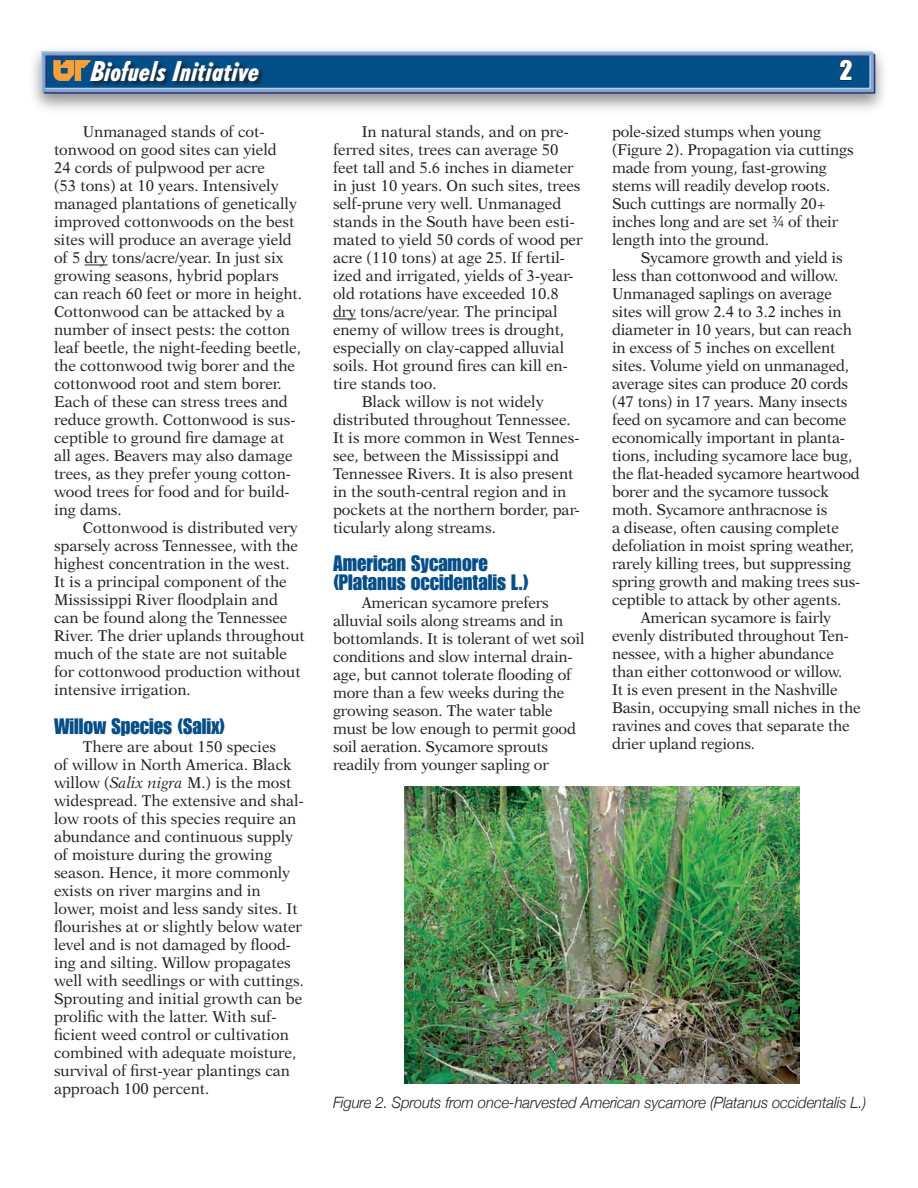
<style>
.page{position:relative;width:918px;height:1188px;background:#fff}
.page>*{position:absolute;margin:0;border:0;box-sizing:border-box;transform-origin:0 0}
.t1{font:27.75px "Impact LT Std";color:#fff}
.t2{font:italic 800 condensed 27px "Tempo Std";color:#fff}
.subhead{font:21.9px "Impact LT Std";color:#054e87;scale:.96 1}
.Heading_1{font:21.9px "Impact LT Std";color:#054e87;scale:.96 1}
.text{font:15.6px/18px "New Aster LT Std";color:#231f20;scale:.96 1}
.cutline{font:italic 300 15.6px "Helvetica Neue";letter-spacing:-.01em;color:#231f20;scale:.96 1}
.s1{font-style:italic}
</style>
<div class="page">
<div style="left:25px;top:43px;width:866px;height:74px;background:#231f20;opacity:.5"></div>
<div style="left:44px;top:54px;width:828px;height:37px;background:#004f89"></div>
<div style="left:44px;top:54px;width:831px;height:40px;border:3px solid #303379"></div>
<div style="left:41px;top:51px;width:831px;height:40px;border:3px solid #bbcde2"></div>
<div style="left:42px;top:52px;width:832px;height:40px;border:3px solid #7da6d0"></div>
<svg style="left:839px;top:59px;width:14px;height:22px"></svg>
<div style="left:90px;top:60px;width:175px;height:28px;background:#231f20;opacity:.75"></div>
<svg style="left:54px;top:61px;width:36px;height:20px"></svg>
<svg style="left:85px;top:265px;width:23px;height:1px"></svg>
<svg style="left:333px;top:319px;width:23px;height:1px"></svg>
<img style="left:405px;top:787px;width:394px;height:297px">
<p class="t2" style="left:91px;top:54px;width:170px">Biofuels Initiative</p>
<p class="t1" style="left:839px;top:54px;width:15px">2</p>
<p class="text" style="left:54px;top:123px;width:260px;text-indent:29px">Unmanaged stands of cot&shy;tonwood on good sites can yield<br>24 cords of pulpwood per acre<br>(53 tons) at 10 years. Intensively managed plantations of genetically improved cottonwoods on the best sites will produce an average yield of 5 dry tons/acre/year. In just six growing seasons, hybrid poplars can reach 60 feet or more in height.<br>Cottonwood can be attacked by a number of insect pests: the cotton leaf beetle, the night-feeding beetle, the cottonwood twig borer and the cottonwood root and stem borer.<br>Each of these can stress trees and reduce growth. Cottonwood is sus&shy;ceptible to ground fire damage at all ages. Beavers may also damage trees, as they prefer young cotton&shy;wood trees for food and for build&shy;ing dams.</p>
<p class="text" style="left:54px;top:519px;width:263px;text-indent:29px">Cottonwood is distributed very sparsely across Tennessee, with the highest concentration in the west.<br>It is a principal component of the Mississippi River floodplain and can be found along the Tennessee River. The drier uplands throughout much of the state are not suitable for cottonwood production without intensive irrigation.</p>
<p class="Heading_1" style="left:54px;top:714px;width:180px">Willow Species (Salix)</p>
<p class="text" style="left:54px;top:738px;width:262px;text-indent:29px">There are about 150 species<br>of willow in North America. Black willow (<span class="s1">Salix nigra</span> M.) is the most widespread. The extensive and shal&shy;low roots of this species require an abundance and continuous supply of moisture during the growing season. Hence, it more commonly exists on river margins and in lower, moist and less sandy sites. It flourishes at or slightly below water level and is not damaged by flood&shy;ing and silting. Willow propagates well with seedlings or with cuttings.<br>Sprouting and initial growth can be prolific with the latter. With suf&shy;ficient weed control or cultivation combined with adequate moisture, survival of first-year plantings can approach 100 percent.</p>
<p class="text" style="left:333px;top:123px;width:261px;text-indent:29px">In natural stands, and on pre&shy;ferred sites, trees can average 50 feet tall and 5.6 inches in diameter in just 10 years. On such sites, trees self-prune very well. Unmanaged stands in the South have been esti&shy;mated to yield 50 cords of wood per acre (110 tons) at age 25. If fertil&shy;ized and irrigated, yields of 3-year&shy;old rotations have exceeded 10.8 dry tons/acre/year. The principal enemy of willow trees is drought, especially on clay-capped alluvial soils. Hot ground fires can kill en&shy;tire stands too.</p>
<p class="text" style="left:333px;top:393px;width:259px;text-indent:29px">Black willow is not widely distributed throughout Tennessee.<br>It is more common in West Tennes&shy;see, between the Mississippi and<br>Tennessee Rivers. It is also present in the south-central region and in pockets at the northern border, par&shy;ticularly along streams.</p>
<p class="subhead" style="left:333px;top:550px;width:163px">American Sycamore</p>
<p class="subhead" style="left:333px;top:570px;width:206px">(Platanus occidentalis L.)</p>
<p class="text" style="left:333px;top:594px;width:264px;text-indent:29px">American sycamore prefers alluvial soils along streams and in bottomlands. It is tolerant of wet soil conditions and slow internal drain&shy;age, but cannot tolerate flooding of more than a few weeks during the growing season. The water table must be low enough to permit good soil aeration. Sycamore sprouts readily from younger sapling or</p>
<p class="text" style="left:612px;top:123px;width:253px">pole-sized stumps when young (Figure 2). Propagation via cuttings made from young, fast-growing stems will readily develop roots.<br>Such cuttings are normally 20+ inches long and are set ¾ of their length into the ground.</p>
<p class="text" style="left:612px;top:249px;width:260px;text-indent:29px">Sycamore growth and yield is less than cottonwood and willow.<br>Unmanaged saplings on average sites will grow 2.4 to 3.2 inches in diameter in 10 years, but can reach in excess of 5 inches on excellent sites. Volume yield on unmanaged, average sites can produce 20 cords (47 tons) in 17 years. Many insects feed on sycamore and can become economically important in planta&shy;tions, including sycamore lace bug, the flat-headed sycamore heartwood borer and the sycamore tussock moth. Sycamore anthracnose is<br>a disease, often causing complete defoliation in moist spring weather, rarely killing trees, but suppressing spring growth and making trees sus&shy;ceptible to attack by other agents.</p>
<p class="text" style="left:612px;top:609px;width:260px;text-indent:29px">American sycamore is fairly evenly distributed throughout Ten&shy;nessee, with a higher abundance than either cottonwood or willow.<br>It is even present in the Nashville<br>Basin, occupying small niches in the ravines and coves that separate the drier upland regions.</p>
<p class="cutline" style="left:333px;top:1093px;width:557px">Figure 2. Sprouts from once-harvested American sycamore (Platanus occidentalis L.)</p>
</div>
